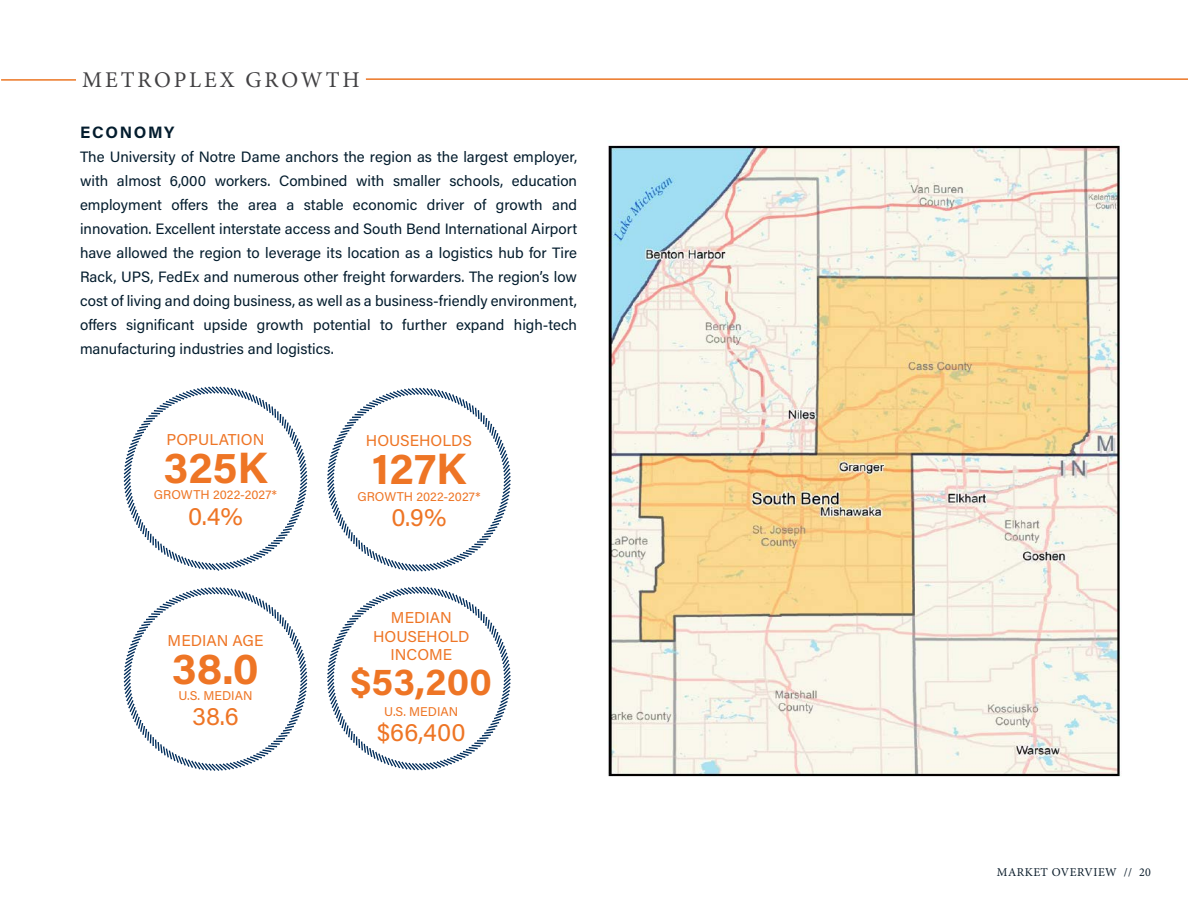
<style>
.page{position:relative;width:1188px;height:918px;background:#fff}
.page>*{position:absolute;margin:0;border:0;box-sizing:border-box;transform-origin:0 0}
.t1{font:700 43.95px "Acumin Pro";color:#ee7525}
.t2{font:700 38.1px "Acumin Pro";color:#ee7525}
.t3{font:25.35px "Acumin Pro";letter-spacing:.005em;color:#ee7525}
.t4{font:22.5px "Minion Pro";letter-spacing:.13em;color:#414042}
.t5{font:700 16.5px "Acumin Pro";letter-spacing:.1em;color:#031c2d}
.t6{font:15.75px/18.1px "Acumin Pro";color:#ee7525;text-align:center}
.t7{font:15px/24px "Acumin Pro";color:#031c2d;text-align:justify}
.t8{font:12.75px "Acumin Pro";color:#ee7525}
.t9{font:12px "Minion Pro";letter-spacing:.04em;color:#0b1d2b}
</style>
<div class="page">
<hr style="left:1px;top:79px;width:75px;height:2px;background:#ec7624">
<hr style="left:366px;top:78px;width:822px;height:2px;background:#ec7624">
<img style="left:608px;top:145px;width:514px;height:632px">
<svg style="left:123px;top:386px;width:185px;height:185px"></svg>
<svg style="left:327px;top:387px;width:184px;height:185px"></svg>
<svg style="left:123px;top:587px;width:185px;height:184px"></svg>
<svg style="left:327px;top:586px;width:184px;height:185px"></svg>
<h3 class="t4" style="left:82px;top:65px;width:279px">METROPLEX GROWTH</h3>
<p class="t5" style="left:80px;top:121px;width:96px">ECONOMY</p>
<p class="t7" style="left:80px;top:144px;width:499px">The University of Notre Dame anchors the region as the largest employer, with almost 6,000 workers. Combined with smaller schools, education employment offers the area a stable economic driver of growth and innovation. Excellent interstate access and South Bend International Airport have allowed the region to leverage its location as a logistics hub for Tire Rack, UPS, FedEx and numerous other freight forwarders. The region’s low cost of living and doing business, as well as a business-friendly environment, offers significant upside growth potential to further expand high-tech manufacturing industries and logistics.</p>
<p class="t6" style="left:167px;top:430px;width:99px">POPULATION</p>
<h1 class="t1" style="left:164px;top:437px;width:105px">325K</h1>
<p class="t8" style="left:154px;top:486px;width:125px">GROWTH 2022-2027*</p>
<h3 class="t3" style="left:188px;top:498px;width:56px">0.4%</h3>
<p class="t6" style="left:168px;top:630px;width:97px">MEDIAN AGE</p>
<h1 class="t1" style="left:172px;top:637px;width:88px">38.0</h1>
<p class="t8" style="left:178px;top:687px;width:76px">U.S. MEDIAN</p>
<h3 class="t3" style="left:192px;top:699px;width:48px">38.6</h3>
<p class="t6" style="left:366px;top:431px;width:107px">HOUSEHOLDS</p>
<h1 class="t1" style="left:372px;top:438px;width:96px">127K</h1>
<p class="t8" style="left:357px;top:487px;width:125px">GROWTH 2022-2027*</p>
<h3 class="t3" style="left:392px;top:499px;width:56px">0.9%</h3>
<p class="t6" style="left:373px;top:608px;width:98px">MEDIAN<br>HOUSEHOLD<br>INCOME</p>
<h2 class="t2" style="left:351px;top:655px;width:143px">$53,200</h2>
<p class="t8" style="left:384px;top:703px;width:76px">U.S. MEDIAN</p>
<h3 class="t3" style="left:377px;top:715px;width:90px">$66,400</h3>
<p class="t9" style="left:997px;top:864px;width:156px">MARKET OVERVIEW // 20</p>
</div>
